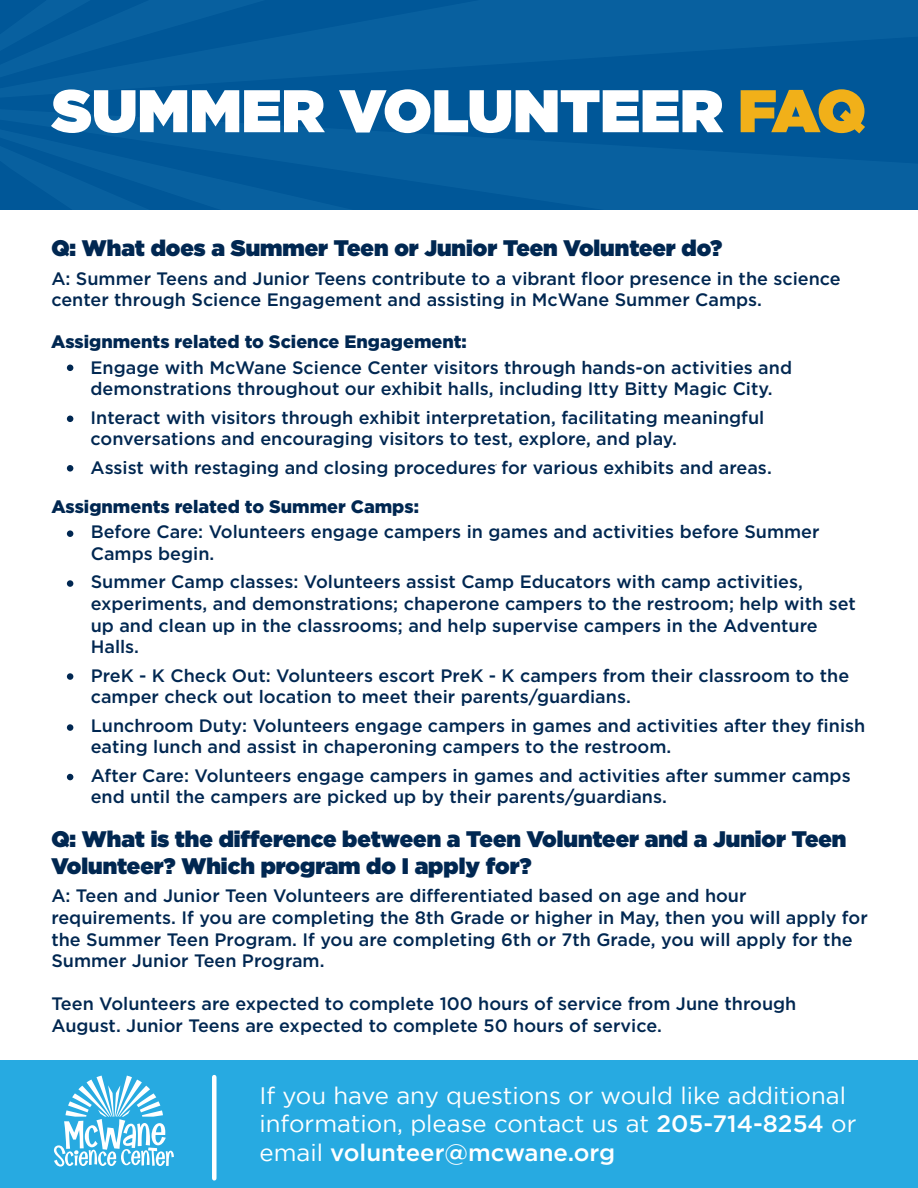
<style>
.page{position:relative;width:918px;height:1188px;background:#fff}
.page>*{position:absolute;margin:0;border:0;box-sizing:border-box;transform-origin:0 0}
.t1{font:900 60px "Gotham";color:#fff}
.t2{font:23.7px/28.8px "Gotham";color:#fff}
.t3{font:900 22.5px/27px "Gotham";color:#002751}
.t4{font:500 18px/21.6px "Gotham";color:#002751}
.t5{font:900 18px "Gotham";color:#002751}
.s1{color:#f1b019}
.s2{font-weight:500}
</style>
<div class="page">
<div style="left:0;top:1061px;width:918px;height:127px;background:#27aae1"></div>
<svg style="left:54px;top:1076px;width:120px;height:91px"></svg>
<div style="left:212px;top:1077px;width:5px;height:101px;background:#fff"></div>
<div style="left:0;top:0;width:918px;height:209px;background:#055c9c"></div>
<svg style="left:67px;top:365px;width:6px;height:6px"></svg>
<svg style="left:67px;top:416px;width:6px;height:6px"></svg>
<div style="left:67px;top:465px;width:6px;height:7px;background:#002751;border-radius:50%"></div>
<div style="left:67px;top:530px;width:6px;height:7px;background:#002751;border-radius:50%"></div>
<div style="left:67px;top:580px;width:6px;height:7px;background:#002751;border-radius:50%"></div>
<div style="left:67px;top:673px;width:6px;height:7px;background:#002751;border-radius:50%"></div>
<div style="left:67px;top:724px;width:6px;height:7px;background:#002751;border-radius:50%"></div>
<svg style="left:67px;top:774px;width:6px;height:6px"></svg>
<h1 class="t1" style="left:52px;top:84px;width:815px">SUMMER VOLUNTEER <span class="s1">FAQ</span></h1>
<p class="t3" style="left:51px;top:236px;width:672px">Q: What does a Summer Teen or Junior Teen Volunteer do?</p>
<p class="t4" style="left:51px;top:268px;width:791px">A: Summer Teens and Junior Teens contribute to a vibrant floor presence in the science center through Science Engagement and assisting in McWane Summer Camps.</p>
<p class="t5" style="left:51px;top:334px;width:417px">Assignments related to Science Engagement:</p>
<p class="t4" style="left:91px;top:357px;width:703px">Engage with McWane Science Center visitors through hands-on activities and demonstrations throughout our exhibit halls, including Itty Bitty Magic City.</p>
<p class="t4" style="left:91px;top:407px;width:675px">Interact with visitors through exhibit interpretation, facilitating meaningful conversations and encouraging visitors to test, explore, and play.</p>
<p class="t4" style="left:91px;top:458px;width:683px">Assist with restaging and closing procedures for various exhibits and areas.</p>
<p class="t5" style="left:51px;top:498px;width:369px">Assignments related to Summer Camps:</p>
<p class="t4" style="left:91px;top:522px;width:730px">Before Care: Volunteers engage campers in games and activities before Summer<br>Camps begin.</p>
<p class="t4" style="left:91px;top:572px;width:767px">Summer Camp classes: Volunteers assist Camp Educators with camp activities, experiments, and demonstrations; chaperone campers to the restroom; help with set up and clean up in the classrooms; and help supervise campers in the Adventure Halls.</p>
<p class="t4" style="left:91px;top:665px;width:760px">PreK - K Check Out: Volunteers escort PreK - K campers from their classroom to the camper check out location to meet their parents/guardians.</p>
<p class="t4" style="left:91px;top:716px;width:776px">Lunchroom Duty: Volunteers engage campers in games and activities after they finish eating lunch and assist in chaperoning campers to the restroom.</p>
<p class="t4" style="left:91px;top:766px;width:761px">After Care: Volunteers engage campers in games and activities after summer camps end until the campers are picked up by their parents/guardians.</p>
<p class="t3" style="left:51px;top:827px;width:797px">Q: What is the difference between a Teen Volunteer and a Junior Teen<br>Volunteer? Which program do I apply for?</p>
<p class="t4" style="left:51px;top:886px;width:818px">A: Teen and Junior Teen Volunteers are differentiated based on age and hour requirements. If you are completing the 8th Grade or higher in May, then you will apply for the Summer Teen Program. If you are completing 6th or 7th Grade, you will apply for the Summer Junior Teen Program.</p>
<p class="t4" style="left:51px;top:994px;width:747px">Teen Volunteers are expected to complete 100 hours of service from June through<br>August. Junior Teens are expected to complete 50 hours of service.</p>
<h2 class="t2" style="left:259px;top:1082px;width:598px">If you have any questions or would like additional information, please contact us at <span class="s2">205-714-8254</span> or email <span class="s2">volunteer@mcwane.org</span></h2>
</div>
